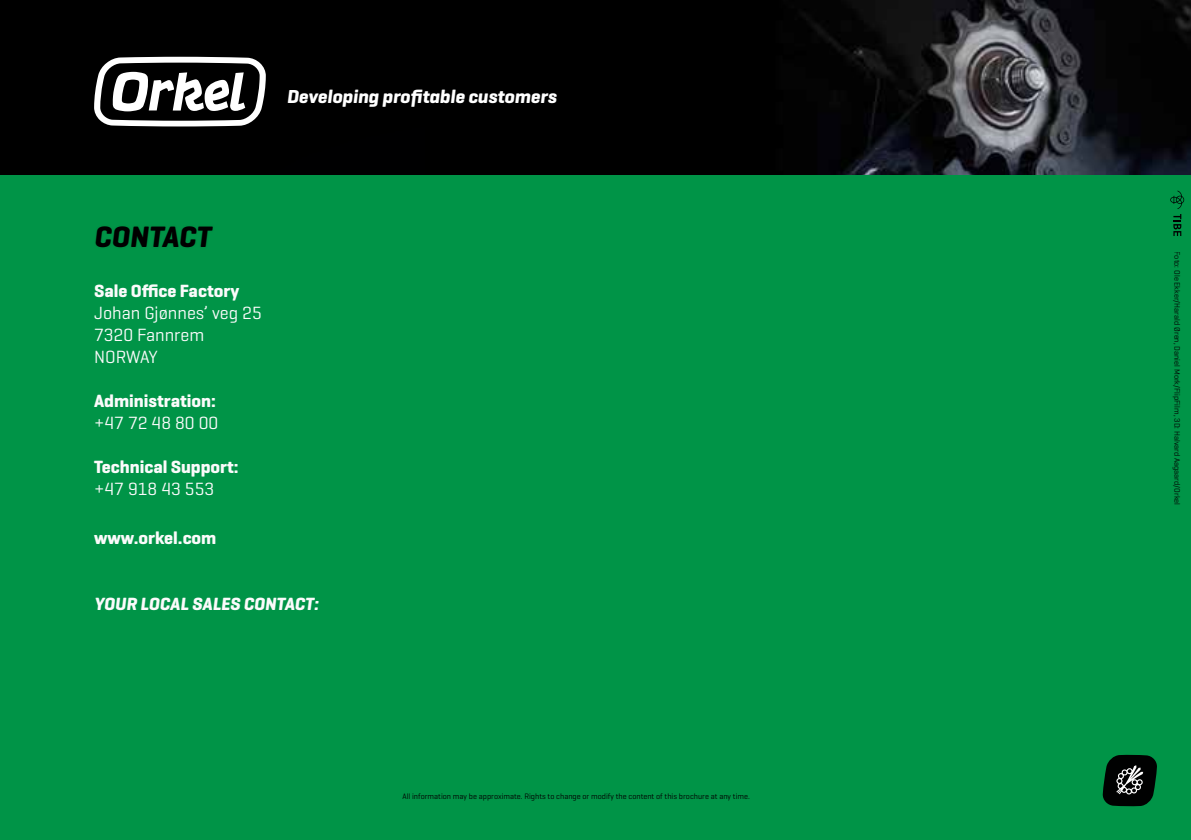
<style>
.page{position:relative;width:1191px;height:840px;background:#fff}
.page>*{position:absolute;margin:0;border:0;box-sizing:border-box;transform-origin:0 0}
.t1{font:italic 700 30px "Geogrotesque";color:#000}
.t2{font:italic 700 19px "Geogrotesque";color:#fff}
.t3{font:700 18px "Geogrotesque";color:#fbfbfb}
.t4{font:18px/22px "Geogrotesque";color:#fbfbfb}
.t5{font:italic 700 18px "Geogrotesque";color:#fbfbfb}
.t6{font:8px "Geogrotesque";color:#000}
</style>
<div class="page">
<div style="left:0;top:0;width:1191px;height:839px;background:#009447"></div>
<img style="left:424px;top:0;width:767px;height:174px">
<div style="left:0;top:0;width:424px;height:174px;background:#000"></div>
<svg style="left:1102px;top:754px;width:55px;height:51px;background:#1a3025"></svg>
<svg style="left:94px;top:57px;width:172px;height:69px;background:#6e6e6e"></svg>
<svg style="left:1170px;top:190px;width:14px;height:46px"></svg>
<h2 class="t2" style="left:287px;top:85px;width:271px">Developing profitable customers</h2>
<h1 class="t1" style="left:94px;top:218px;width:118px">CONTACT</h1>
<h3 class="t3" style="left:94px;top:280px;width:147px">Sale Office Factory</h3>
<h3 class="t4" style="left:94px;top:301px;width:169px">Johan Gjønnes’ veg 25<br>7320 Fannrem<br>NORWAY</h3>
<h3 class="t3" style="left:94px;top:390px;width:123px">Administration:</h3>
<h3 class="t4" style="left:94px;top:411px;width:126px">+47 72 48 80 00</h3>
<h3 class="t3" style="left:94px;top:456px;width:146px">Technical Support:</h3>
<h3 class="t4" style="left:94px;top:477px;width:122px">+47 918 43 553</h3>
<h3 class="t3" style="left:94px;top:526px;width:124px">www.orkel.com</h3>
<h3 class="t5" style="left:94px;top:592px;width:226px">YOUR LOCAL SALES CONTACT:</h3>
<p class="t6" style="left:402px;top:790px;width:349px">All information may be approximate. Rights to change or modify the content of this brochure at any time.</p>
<p class="t6" style="left:1182px;top:251px;width:255px;rotate:90deg">Foto: Ole Ekker/Harald Øren, Daniel Mork/FlipFilm, 3D: Halvard Aagaard/Orkel</p>
</div>
